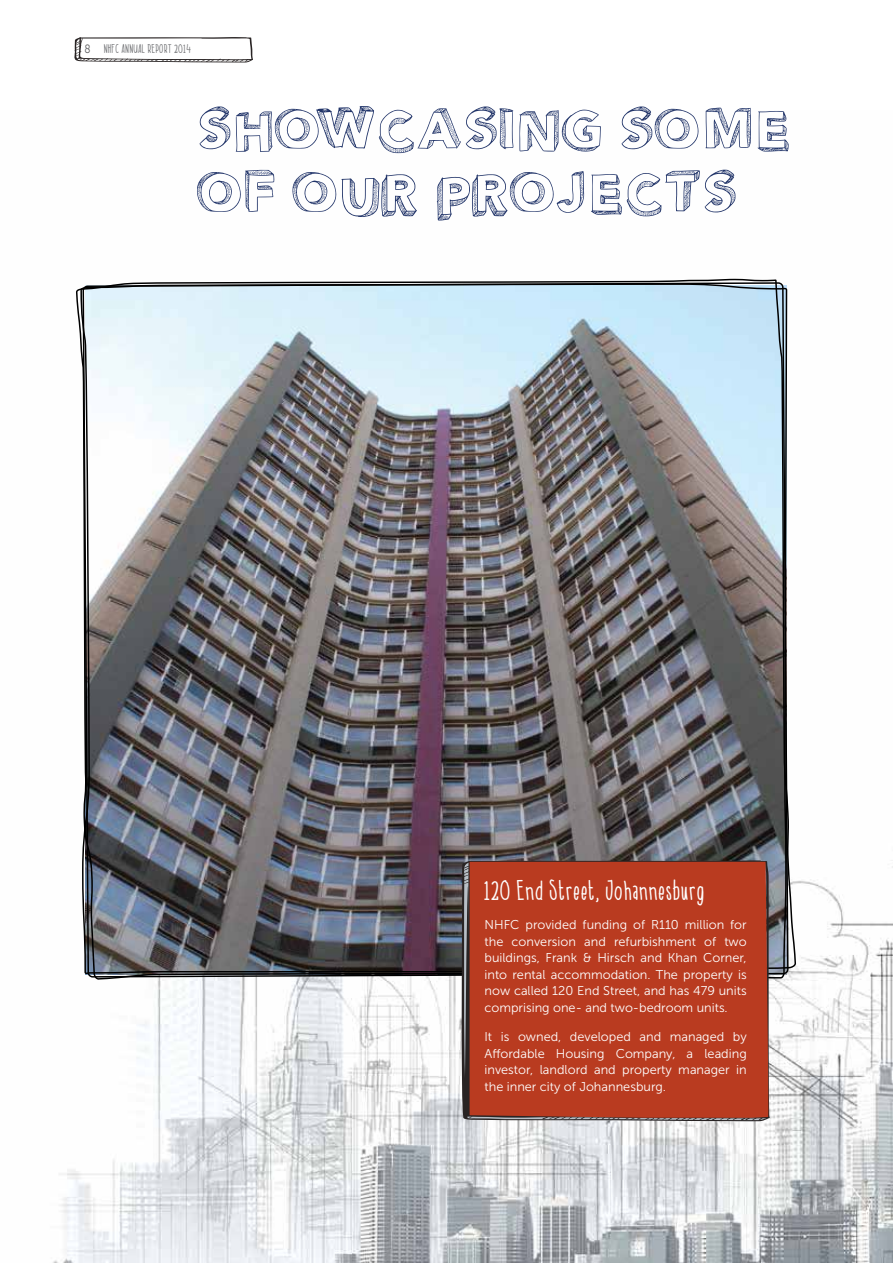
<style>
.page{position:relative;width:893px;height:1263px;background:#fff}
.page>*{position:absolute;margin:0;border:0;box-sizing:border-box;transform-origin:0 0}
.t1{font:52.65px/63.2px "PW Perspective";color:#213469}
.t2{font:27px "A Dayin September";letter-spacing:.06em;color:#fff}
.t3{font:12.75px/16.5px "Museo Sans 300";color:#fff;text-align:justify}
.t4{font:12px "A Dayin September";letter-spacing:.06em;color:#6d6e71}
.s1{font-family:"Museo Sans 300";color:#58595b}
</style>
<div class="page">
<svg style="left:74px;top:37px;width:179px;height:26px"></svg>
<img style="left:53px;top:278px;width:840px;height:985px">
<svg style="left:76px;top:279px;width:720px;height:700px"></svg>
<img style="left:80px;top:283px;width:707px;height:695px">
<svg style="left:699px;top:860px;width:62px;height:2px"></svg>
<svg style="left:542px;top:1118px;width:221px;height:3px"></svg>
<hr style="left:472px;top:1116px;width:71px;height:3px;background:#292424">
<svg style="left:462px;top:861px;width:11px;height:258px;background:#514949"></svg>
<div style="left:470px;top:862px;width:299px;height:256px;background:#b93b20"></div>
<p class="t4" style="left:85px;top:43px;width:108px"><span class="s1">8</span> NHFC ANNUAL REPORT 2014</p>
<h1 class="t1" style="left:200px;top:99px;width:595px">SHOWCASING SOME<br>OF OUR PROJECTS</h1>
<h2 class="t2" style="left:484px;top:878px;width:221px">120 End Street, Johannesburg</h2>
<p class="t3" style="left:484px;top:917px;width:264px">NHFC provided funding of R110 million for the conversion and refurbishment of two buildings, Frank &amp; Hirsch and Khan Corner, into rental accommodation. The property is now called 120 End Street, and has 479 units comprising one- and two-bedroom units.</p>
<p class="t3" style="left:484px;top:1028px;width:264px">It is owned, developed and managed by Affordable Housing Company, a leading investor, landlord and property manager in the inner city of Johannesburg.</p>
</div>
